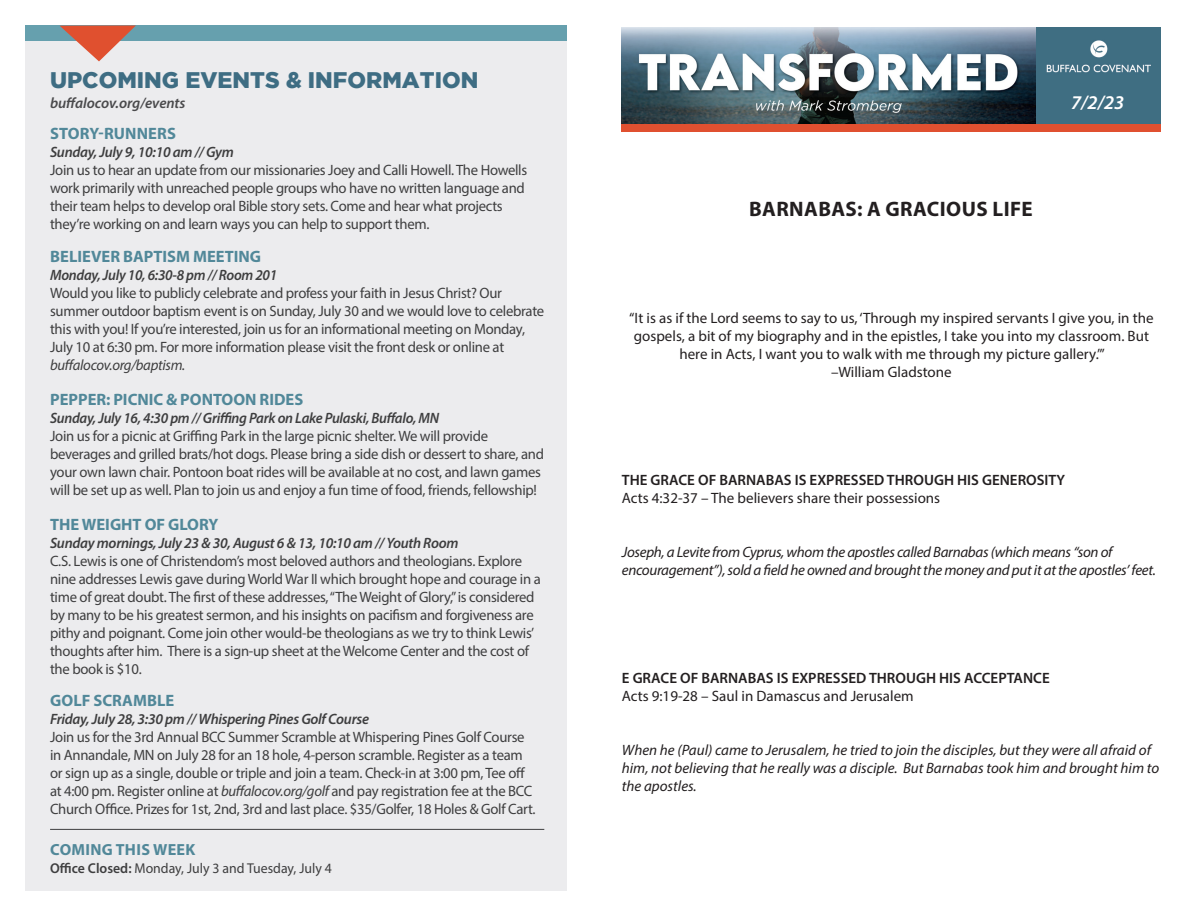
<style>
.page{position:relative;width:1188px;height:918px;background:#fff}
.page>*{position:absolute;margin:0;border:0;box-sizing:border-box;transform-origin:0 0}
.t1{font:900 22.5px "Gotham";color:#3e6d83}
.t2{font:700 21px "Myriad Pro";letter-spacing:.02em;color:#231f20}
.t3{font:italic 600 19.5px "Myriad Pro";color:#fff}
.t4{font:700 16.5px "Myriad Pro";color:#518899}
.t5{font:700 16.2px "Myriad Pro";letter-spacing:.02em;color:#518899}
.t6{font:15px/18px "Myriad Pro";letter-spacing:-.02em;color:#3e3e3f}
.t7{font:italic 15px/18px "Myriad Pro";letter-spacing:-.005em;color:#231f20}
.t8{font:15px/18px "Myriad Pro";color:#231f20;text-align:center}
.t9{font:italic 600 15px "Myriad Pro";letter-spacing:-.02em;color:#3e3e3f}
.t10{font:600 15px "Myriad Pro";color:#231f20}
.t11{font:italic 600 15px "Myriad Pro";letter-spacing:-.02em;color:#3e3e3f;scale:.96 1}
.t12{font:italic 600 15px "Myriad Pro";letter-spacing:-.005em;color:#4a4a4c}
.t13{font:14.25px "Myriad Pro";color:#3e3e3f}
.s1{font-style:italic}
.s2{font-weight:600}
</style>
<div class="page">
<img style="left:1035px;top:27px;width:126px;height:97px">
<img style="left:621px;top:27px;width:414px;height:97px">
<div style="left:621px;top:124px;width:540px;height:7px;background:#e05030"></div>
<div style="left:26px;top:30px;width:541px;height:861px;background:#ececee"></div>
<div style="left:26px;top:25px;width:541px;height:16px;background:#66a0ae"></div>
<svg style="left:60px;top:26px;width:75px;height:35px"></svg>
<hr style="left:50px;top:829px;width:494px;height:1px;background:#3e3e3f">
<p class="t1" style="left:50px;top:67px;width:430px">UPCOMING EVENTS &amp; INFORMATION</p>
<p class="t12" style="left:50px;top:93px;width:137px">buffalocov.org/events</p>
<p class="t4" style="left:50px;top:123px;width:127px">STORY-RUNNERS</p>
<p class="t9" style="left:50px;top:143px;width:185px">Sunday, July 9, 10:10 am // Gym</p>
<p class="t6" style="left:50px;top:161px;width:479px">Join us to hear an update from our missionaries Joey and Calli Howell. The Howells work primarily with unreached people groups who have no written language and their team helps to develop oral Bible story sets. Come and hear what projects they’re working on and learn ways you can help to support them.</p>
<p class="t4" style="left:50px;top:246px;width:212px">BELIEVER BAPTISM MEETING</p>
<p class="t11" style="left:50px;top:266px;width:238px">Monday, July 10, 6:30-8 pm // Room 201</p>
<p class="t6" style="left:50px;top:284px;width:496px">Would you like to publicly celebrate and profess your faith in Jesus Christ? Our summer outdoor baptism event is on Sunday, July 30 and we would love to celebrate this with you! If you’re interested, join us for an informational meeting on Monday, July 10 at 6:30 pm. For more information please visit the front desk or online at <span class="s1">buffalocov.org/baptism.</span></p>
<p class="t4" style="left:50px;top:389px;width:255px">PEPPER: PICNIC &amp; PONTOON RIDES</p>
<p class="t11" style="left:50px;top:409px;width:407px">Sunday, July 16, 4:30 pm // Griffing Park on Lake Pulaski, Buffalo, MN</p>
<p class="t6" style="left:50px;top:427px;width:495px">Join us for a picnic at Griffing Park in the large picnic shelter. We will provide beverages and grilled brats/hot dogs. Please bring a side dish or dessert to share, and your own lawn chair. Pontoon boat rides will be available at no cost, and lawn games will be set up as well. Plan to join us and enjoy a fun time of food, friends, fellowship!</p>
<p class="t4" style="left:50px;top:514px;width:170px">THE WEIGHT OF GLORY</p>
<p class="t9" style="left:50px;top:533px;width:410px">Sunday mornings, July 23 &amp; 30, August 6 &amp; 13, 10:10 am // Youth Room</p>
<p class="t6" style="left:50px;top:552px;width:492px">C.S. Lewis is one of Christendom’s most beloved authors and theologians. Explore nine addresses Lewis gave during World War II which brought hope and courage in a time of great doubt. The first of these addresses, “The Weight of Glory,” is considered by many to be his greatest sermon, and his insights on pacifism and forgiveness are pithy and poignant. Come join other would-be theologians as we try to think Lewis’ thoughts after him. There is a sign-up sheet at the Welcome Center and the cost of the book is $10.</p>
<p class="t4" style="left:50px;top:689px;width:126px">GOLF SCRAMBLE</p>
<p class="t9" style="left:50px;top:709px;width:321px">Friday, July 28, 3:30 pm // Whispering Pines Golf Course</p>
<p class="t6" style="left:50px;top:727px;width:487px">Join us for the 3rd Annual BCC Summer Scramble at Whispering Pines Golf Course in Annandale, MN on July 28 for an 18 hole, 4-person scramble. Register as a team or sign up as a single, double or triple and join a team. Check-in at 3:00 pm, Tee off at 4:00 pm. Register online at <span class="s1">buffalocov.org/golf</span> and pay registration fee at the BCC Church Office. Prizes for 1st, 2nd, 3rd and last place. $35/Golfer, 18 Holes &amp; Golf Cart.</p>
<p class="t5" style="left:50px;top:839px;width:147px">COMING THIS WEEK</p>
<p class="t13" style="left:50px;top:860px;width:283px"><span class="s2">Office Closed:</span> Monday, July 3 and Tuesday, July 4</p>
<p class="t2" style="left:749px;top:195px;width:285px">BARNABAS: A GRACIOUS LIFE</p>
<p class="t3" style="left:1071px;top:90px;width:55px">7/2/23</p>
<p class="t8" style="left:629px;top:309px;width:526px">“It is as if the Lord seems to say to us, ‘Through my inspired servants I give you, in the gospels, a bit of my biography and in the epistles, I take you into my classroom. But here in Acts, I want you to walk with me through my picture gallery.’”</p>
<p class="t8" style="left:831px;top:363px;width:122px">–William Gladstone</p>
<p class="t10" style="left:622px;top:471px;width:445px">THE GRACE OF BARNABAS IS EXPRESSED THROUGH HIS GENEROSITY</p>
<p class="t8" style="left:622px;top:489px;width:320px">Acts 4:32-37 – The believers share their possessions</p>
<p class="t7" style="left:622px;top:543px;width:536px">Joseph, a Levite from Cyprus, whom the apostles called Barnabas (which means “son of encouragement”), sold a field he owned and brought the money and put it at the apostles’ feet.</p>
<p class="t10" style="left:622px;top:669px;width:429px">E GRACE OF BARNABAS IS EXPRESSED THROUGH HIS ACCEPTANCE</p>
<p class="t8" style="left:622px;top:687px;width:293px">Acts 9:19-28 – Saul in Damascus and Jerusalem</p>
<p class="t7" style="left:622px;top:741px;width:539px">When he (Paul) came to Jerusalem, he tried to join the disciples, but they were all afraid of him, not believing that he really was a disciple. But Barnabas took him and brought him to the apostles.</p>
</div>
